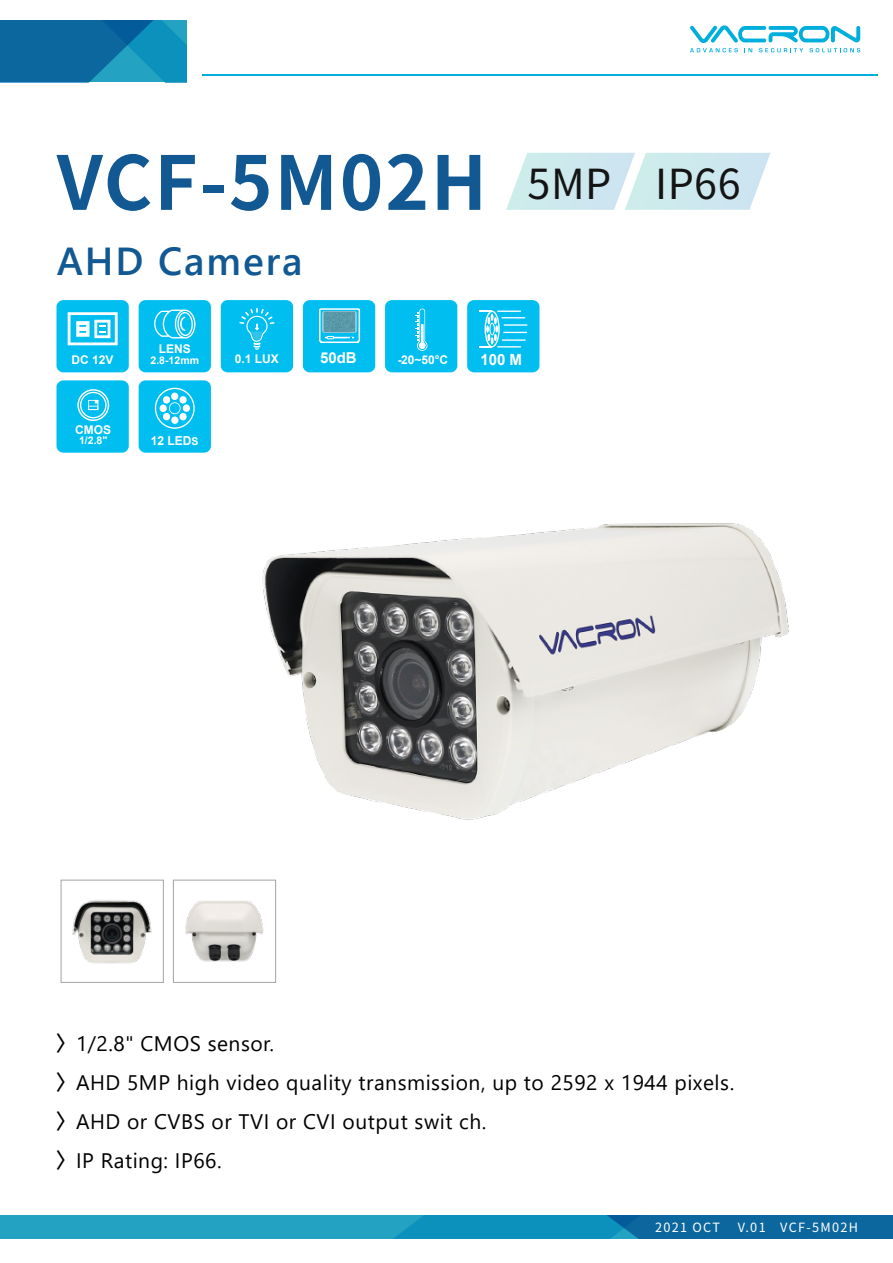
<style>
.page{position:relative;width:893px;height:1263px;background:#fff}
.page>*{position:absolute;margin:0;border:0;box-sizing:border-box;transform-origin:0 0}
.t1{font:700 74.25px "Noto Sans CJ Ktc";letter-spacing:.025em;color:#125993}
.t2{font:41.4px "Noto Sans CJ Ktc";letter-spacing:.01em;color:#141414}
.t3{font:600 39px "Segoe UI";letter-spacing:.05em;color:#125993}
.t4{font:21px/39px "Yu Gothic UI";letter-spacing:.025em;color:#000}
.t5{font:700 15.45px "Arial";color:#fff}
.t6{font:700 15px "Arial";color:#fff}
.t7{font:12.75px "Noto Sans CJ Ktc";letter-spacing:.1em;color:#fff}
.t8{font:700 12.3px "Arial";color:#fff}
.t9{font:700 12px "Arial";color:#fff}
.t10{font:700 10.5px "Arial";color:#fff}
.s1{font-size:10.8px}
.s2{font-family:"Noto Sans CJ Ktc";font-weight:500}
</style>
<div class="page">
<div style="left:0;top:1215px;width:893px;height:23px;background:#23a3c1"></div>
<svg style="left:395px;top:1215px;width:498px;height:23px;background:#0b7aab"></svg>
<hr style="left:202px;top:74px;width:676px;height:2px;background:#00aedc">
<svg style="left:0;top:20px;width:186px;height:62px;background:#0d77a8"></svg>
<svg style="left:690px;top:25px;width:170px;height:27px"></svg>
<div style="left:61px;top:880px;width:103px;height:103px;border:1px solid #a3a3a3"></div>
<div style="left:173px;top:880px;width:103px;height:103px;border:1px solid #a3a3a3"></div>
<img style="left:262px;top:523px;width:527px;height:297px">
<img style="left:72px;top:900px;width:80px;height:63px">
<img style="left:185px;top:901px;width:79px;height:61px">
<svg style="left:506px;top:153px;width:264px;height:57px;background:#d3eaf0"></svg>
<div style="left:139px;top:300px;width:72px;height:72px;background:#00bef0;border-radius:7px"></div>
<svg style="left:154px;top:310px;width:42px;height:29px"></svg>
<div style="left:56px;top:300px;width:73px;height:72px;background:#00bef0;border-radius:7px"></div>
<svg style="left:68px;top:312px;width:50px;height:33px"></svg>
<div style="left:221px;top:300px;width:72px;height:72px;background:#00bef0;border-radius:7px"></div>
<svg style="left:239px;top:308px;width:35px;height:42px"></svg>
<div style="left:303px;top:300px;width:72px;height:72px;background:#00bef0;border-radius:7px"></div>
<svg style="left:320px;top:309px;width:39px;height:32px"></svg>
<div style="left:319px;top:308px;width:41px;height:34px;border:2px solid #fff"></div>
<svg style="left:323px;top:311px;width:33px;height:28px"></svg>
<div style="left:323px;top:311px;width:33px;height:21px;background:#5998a9;border-radius:2px"></div>
<div style="left:323px;top:311px;width:33px;height:22px;border:1px solid #fff;border-radius:2px"></div>
<div style="left:385px;top:300px;width:72px;height:72px;background:#00bef0;border-radius:7px"></div>
<svg style="left:415px;top:309px;width:12px;height:42px"></svg>
<div style="left:467px;top:300px;width:72px;height:72px;background:#00bef0;border-radius:7px"></div>
<svg style="left:479px;top:311px;width:48px;height:36px"></svg>
<hr style="left:504px;top:324px;width:23px;height:2px;background:#fff">
<div style="left:139px;top:380px;width:72px;height:73px;background:#00bef0;border-radius:7px"></div>
<svg style="left:155px;top:388px;width:40px;height:41px"></svg>
<div style="left:56px;top:380px;width:73px;height:73px;background:#00bef0;border-radius:7px"></div>
<svg style="left:77px;top:389px;width:32px;height:32px"></svg>
<h1 class="t1" style="left:57px;top:141px;width:432px">VCF-5M02H</h1>
<h3 class="t3" style="left:57px;top:224px;width:247px">AHD Camera</h3>
<h2 class="t2" style="left:528px;top:161px;width:215px">5MP IP66</h2>
<p class="t9" style="left:159px;top:340px;width:34px">LENS</p>
<p class="t9" style="left:72px;top:351px;width:44px">DC 12V</p>
<p class="t10" style="left:151px;top:352px;width:50px">2.8-12mm</p>
<p class="t9" style="left:235px;top:350px;width:46px">0.1 LUX</p>
<p class="t6" style="left:320px;top:348px;width:38px">50dB</p>
<p class="t9" style="left:398px;top:351px;width:52px">-20~50°C</p>
<p class="t5" style="left:480px;top:348px;width:43px">100 M</p>
<p class="t9" style="left:75px;top:421px;width:37px">CMOS</p>
<p class="t10" style="left:79px;top:433px;width:30px">1/2.8"</p>
<p class="t8" style="left:151px;top:432px;width:49px">12 LED<span class="s1">S</span></p>
<p class="t4" style="left:56px;top:1021px;width:680px"><span class="s2">〉</span>1/2.8" CMOS sensor.<br><span class="s2">〉</span>AHD 5MP high video quality transmission, up to 2592 x 1944 pixels.<span class="s2">〉</span>AHD or CVBS or TVI or CVI output swit ch.<br><span class="s2">〉</span>IP Rating: IP66.</p>
<p class="t7" style="left:655px;top:1220px;width:66px">2021 OCT</p>
<p class="t7" style="left:738px;top:1220px;width:122px">V.01 VCF-5M02H</p>
</div>
